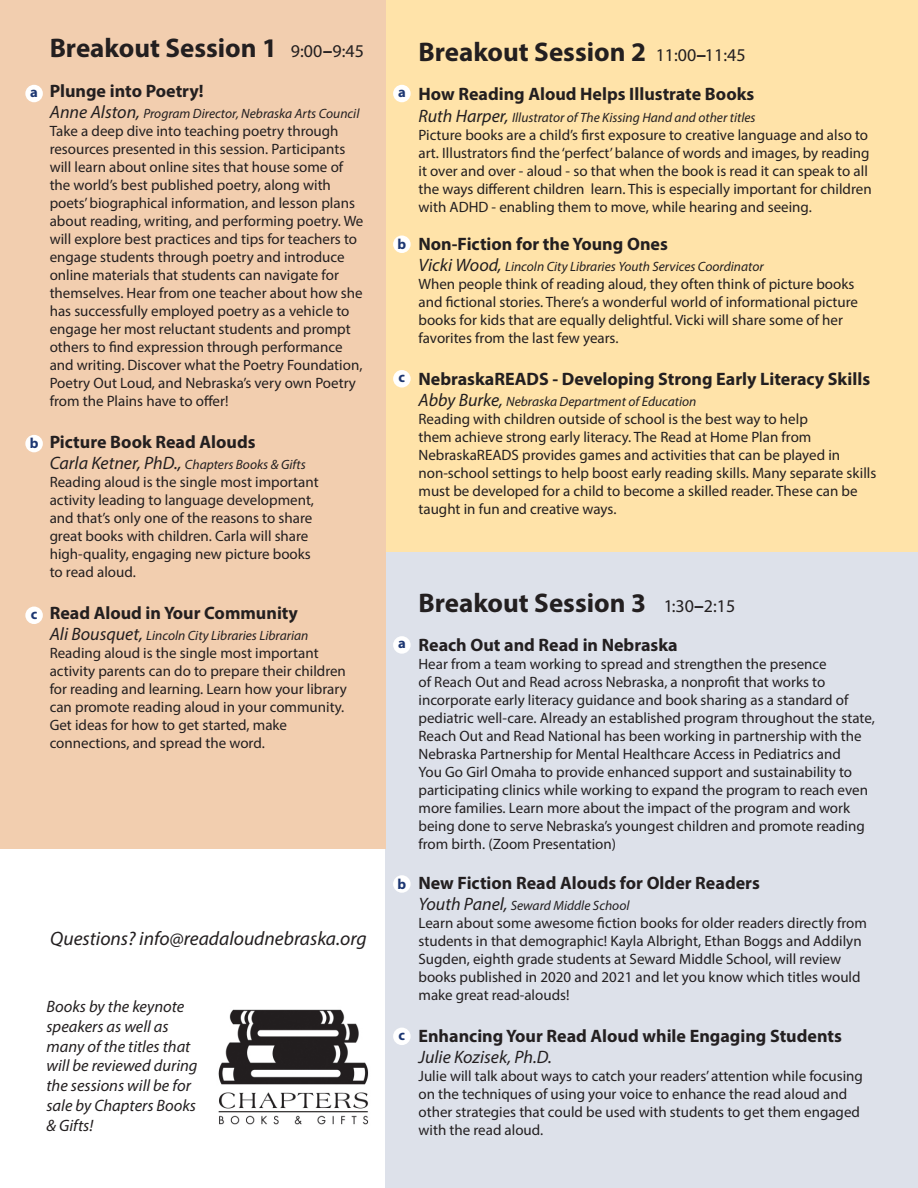
<style>
.page{position:relative;width:918px;height:1188px;background:#fff}
.page>*{position:absolute;margin:0;border:0;box-sizing:border-box;transform-origin:0 0}
.body_text{font:700 27px "Myriad Pro";color:#231f20}
.t1{font:italic 19.5px "Myriad Pro";color:#231f20}
.body_text-2{font:700 18px/21.6px "Myriad Pro";color:#231f20}
.t2{font:italic 16.5px/19.8px "Myriad Pro";color:#231f20}
.body_text-3{font:15px/18px "Myriad Pro";color:#231f20}
.t3{font:700 14.55px "Myriad Pro";color:#1d3772}
.body_text-4{font:italic 13.5px "Myriad Pro";color:#231f20}
.s1{font-weight:400;font-size:18px}
.s2{font-size:19.5px}
.s3{font-size:18px}
.s4{font-weight:400;font-style:italic}
</style>
<div class="page">
<div style="left:385px;top:552px;width:533px;height:636px;background:#dde1ea"></div>
<div style="left:385px;top:0;width:533px;height:552px;background:#ffe3a9"></div>
<div style="left:0;top:0;width:385px;height:849px;background:#f2ceaf"></div>
<img style="left:218px;top:1009px;width:151px;height:116px">
<div style="left:25px;top:435px;width:18px;height:17px;background:#fff;border-radius:50%"></div>
<div style="left:393px;top:85px;width:18px;height:17px;background:#fff;border-radius:50%"></div>
<div style="left:25px;top:85px;width:18px;height:17px;background:#fff;border-radius:50%"></div>
<div style="left:393px;top:236px;width:18px;height:17px;background:#fff;border-radius:50%"></div>
<div style="left:393px;top:370px;width:18px;height:18px;background:#fff;border-radius:50%"></div>
<div style="left:25px;top:607px;width:18px;height:17px;background:#fff;border-radius:50%"></div>
<div style="left:393px;top:875px;width:18px;height:18px;background:#fff;border-radius:50%"></div>
<div style="left:393px;top:636px;width:18px;height:18px;background:#fff;border-radius:50%"></div>
<div style="left:393px;top:1028px;width:18px;height:17px;background:#fff;border-radius:50%"></div>
<p class="body_text" style="left:50px;top:30px;width:316px">Breakout Session 1 <span class="s1">9:00</span><span class="s2">–</span><span class="s1">9:45</span></p>
<p class="body_text-2" style="left:50px;top:79px;width:156px">Plunge into Poetry!</p>
<p class="body_text-4" style="left:50px;top:105px;width:311px"><span class="s3">Anne Alston,</span> Program Director, Nebraska Arts Council</p>
<p class="body_text-3" style="left:50px;top:122px;width:315px">Take a deep dive into teaching poetry through resources presented in this session. Participants will learn about online sites that house some of the world’s best published poetry, along with poets’ biographical information, and lesson plans about reading, writing, and performing poetry. We will explore best practices and tips for teachers to engage students through poetry and introduce online materials that students can navigate for themselves. Hear from one teacher about how she has successfully employed poetry as a vehicle to engage her most reluctant students and prompt others to find expression through performance and writing. Discover what the Poetry Foundation, Poetry Out Loud, and Nebraska’s very own Poetry from the Plains have to offer!</p>
<p class="body_text-2" style="left:50px;top:430px;width:207px">Picture Book Read Alouds</p>
<p class="body_text-4" style="left:50px;top:456px;width:258px"><span class="s3">Carla Ketner, PhD.,</span> Chapters Books &amp; Gifts</p>
<p class="body_text-3" style="left:50px;top:473px;width:270px">Reading aloud is the single most important activity leading to language development, and that’s only one of the reasons to share great books with children. Carla will share high-quality, engaging new picture books to read aloud.</p>
<p class="body_text-2" style="left:50px;top:601px;width:250px">Read Aloud in Your Community</p>
<p class="body_text-4" style="left:50px;top:627px;width:260px"><span class="s3">Ali Bousquet,</span> Lincoln City Libraries Librarian</p>
<p class="body_text-3" style="left:50px;top:644px;width:299px">Reading aloud is the single most important activity parents can do to prepare their children for reading and learning. Learn how your library can promote reading aloud in your community.<br>Get ideas for how to get started, make connections, and spread the word.</p>
<p class="t3" style="left:30px;top:83px;width:9px">a</p>
<p class="t3" style="left:398px;top:83px;width:9px">a</p>
<p class="t3" style="left:398px;top:234px;width:10px">b</p>
<p class="t3" style="left:399px;top:368px;width:8px">c</p>
<p class="t3" style="left:30px;top:434px;width:10px">b</p>
<p class="t3" style="left:31px;top:604px;width:8px">c</p>
<p class="t3" style="left:398px;top:634px;width:9px">a</p>
<p class="t1" style="left:50px;top:927px;width:318px">Questions? info@readaloudnebraska.org</p>
<p class="t2" style="left:46px;top:996px;width:153px">Books by the keynote speakers as well as many of the titles that will be reviewed during the sessions will be for sale by Chapters Books &amp; Gifts!</p>
<p class="t3" style="left:398px;top:874px;width:10px">b</p>
<p class="t3" style="left:399px;top:1025px;width:8px">c</p>
<p class="body_text" style="left:418px;top:34px;width:329px">Breakout Session 2 <span class="s1">11:00</span><span class="s2">–</span><span class="s1">11:45</span></p>
<p class="body_text-2" style="left:418px;top:83px;width:337px">How Reading Aloud Helps Illustrate Books</p>
<p class="body_text-4" style="left:418px;top:109px;width:339px"><span class="s3">Ruth Harper,</span> Illustrator of The Kissing Hand and other titles</p>
<p class="body_text-3" style="left:418px;top:126px;width:455px">Picture books are a child’s first exposure to creative language and also to art. Illustrators find the ‘perfect’ balance of words and images, by reading it over and over - aloud - so that when the book is read it can speak to all the ways different children learn. This is especially important for children with ADHD - enabling them to move, while hearing and seeing.</p>
<p class="body_text-2" style="left:418px;top:232px;width:251px">Non-Fiction for the Young Ones</p>
<p class="body_text-4" style="left:418px;top:258px;width:347px"><span class="s3">Vicki Wood,</span> Lincoln City Libraries Youth Services Coordinator</p>
<p class="body_text-3" style="left:418px;top:275px;width:441px">When people think of reading aloud, they often think of picture books and fictional stories. There’s a wonderful world of informational picture books for kids that are equally delightful. Vicki will share some of her favorites from the last few years.</p>
<p class="body_text-2" style="left:418px;top:367px;width:453px">NebraskaREADS - Developing Strong Early Literacy Skills</p>
<p class="body_text-4" style="left:418px;top:393px;width:279px"><span class="s3">Abby Burke,</span> Nebraska Department of Education</p>
<p class="body_text-3" style="left:418px;top:410px;width:459px">Reading with children outside of school is the best way to help<br>them achieve strong early literacy. The Read at Home Plan from NebraskaREADS provides games and activities that can be played in non-school settings to help boost early reading skills. Many separate skills must be developed for a child to become a skilled reader. These can be taught in fun and creative ways.</p>
<p class="body_text" style="left:418px;top:585px;width:318px">Breakout Session 3 <span class="s1">1:30</span><span class="s2">–</span><span class="s1">2:15</span></p>
<p class="body_text-2" style="left:418px;top:634px;width:261px">Reach Out and Read in Nebraska</p>
<p class="body_text-3" style="left:418px;top:655px;width:458px">Hear from a team working to spread and strengthen the presence<br>of Reach Out and Read across Nebraska, a nonprofit that works to incorporate early literacy guidance and book sharing as a standard of pediatric well-care. Already an established program throughout the state, Reach Out and Read National has been working in partnership with the Nebraska Partnership for Mental Healthcare Access in Pediatrics and<br>You Go Girl Omaha to provide enhanced support and sustainability to participating clinics while working to expand the program to reach even more families. Learn more about the impact of the program and work being done to serve Nebraska’s youngest children and promote reading from birth. (Zoom Presentation)</p>
<p class="body_text-2" style="left:418px;top:871px;width:343px">New Fiction Read Alouds for Older Readers</p>
<p class="body_text-4" style="left:418px;top:897px;width:213px"><span class="s3">Youth Panel,</span> Seward Middle School</p>
<p class="body_text-3" style="left:418px;top:914px;width:450px">Learn about some awesome fiction books for older readers directly from students in that demographic! Kayla Albright, Ethan Boggs and Addilyn Sugden, eighth grade students at Seward Middle School, will review books published in 2020 and 2021 and let you know which titles would make great read-alouds!</p>
<p class="body_text-2" style="left:418px;top:1024px;width:425px">Enhancing Your Read Aloud while Engaging Students<br><span class="s4">Julie Kozisek, Ph.D.</span></p>
<p class="body_text-3" style="left:418px;top:1067px;width:446px">Julie will talk about ways to catch your readers’ attention while focusing on the techniques of using your voice to enhance the read aloud and other strategies that could be used with students to get them engaged with the read aloud.</p>
</div>
